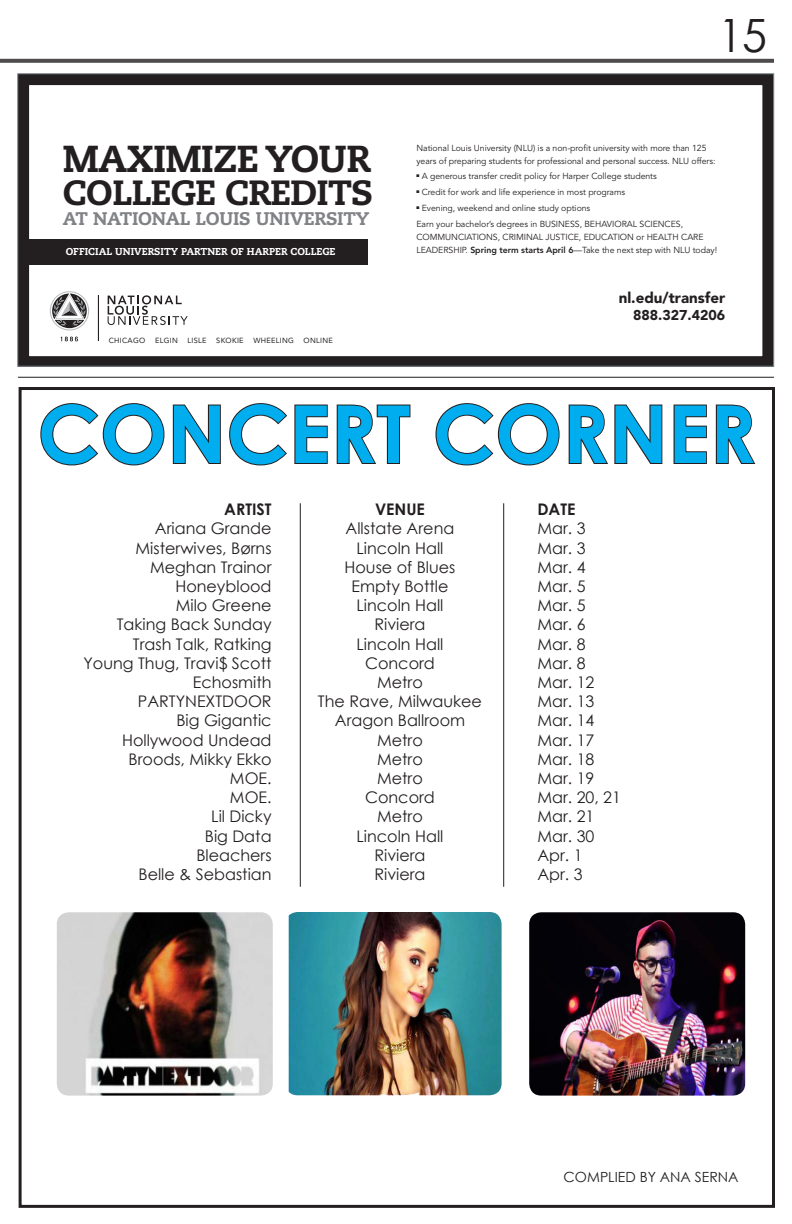
<style>
.page{position:relative;width:792px;height:1224px;background:#fff}
.page>*{position:absolute;margin:0;border:0;box-sizing:border-box;transform-origin:0 0}
.t1{font:700 80px "Century Gothic";color:#00aeef}
.t2{font:45.9px "Century Gothic";color:#231f20}
.t3{font:800 37.5px "Caecilia LT Std";letter-spacing:-.02em;color:#231f20}
.t4{font:800 35px "Caecilia LT Std";letter-spacing:-.02em;color:#231f20}
.t5{font:800 18.2px "Caecilia LT Std";letter-spacing:-.01em;color:#808285}
.t6{font:16px/19.2px "Century Gothic";color:#231f20;text-align:right}
.t7{font:700 16px "Century Gothic";color:#231f20}
.t8{font:900 15.1px "Avenir";color:#231f20}
.t9{font:900 14.2px "Avenir";color:#231f20}
.t10{font:14px "Century Gothic";color:#231f20}
.t11{font:800 10px "Caecilia LT Std";color:#fff}
.t12{font:8.7px/13px "Avenir";letter-spacing:-.005em;color:#231f20}
.t13{font:7.4px "Avenir LT Std";letter-spacing:.04em;color:#231f20}
.s1{font-weight:800}
</style>
<div class="page">
<svg style="left:0;top:59px;width:774px;height:4px;background:#575455"></svg>
<svg style="left:20px;top:76px;width:752px;height:288px"></svg>
<svg style="left:108px;top:295px;width:80px;height:30px"></svg>
<hr style="left:98px;top:295px;width:1px;height:46px;background:#231f20">
<svg style="left:61px;top:337px;width:17px;height:4px"></svg>
<svg style="left:50px;top:291px;width:39px;height:40px"></svg>
<div style="left:29px;top:239px;width:339px;height:25px;background:#231f20"></div>
<hr style="left:18px;top:377px;width:756px;height:1px;background:#231f20">
<div style="left:19px;top:387px;width:756px;height:821px;border:3px solid #231f20"></div>
<svg style="left:40px;top:403px;width:125px;height:63px"></svg>
<svg style="left:172px;top:404px;width:49px;height:60px"></svg>
<svg style="left:229px;top:403px;width:99px;height:63px"></svg>
<svg style="left:336px;top:404px;width:75px;height:60px"></svg>
<svg style="left:435px;top:403px;width:125px;height:63px"></svg>
<svg style="left:568px;top:404px;width:95px;height:60px"></svg>
<svg style="left:673px;top:404px;width:34px;height:60px"></svg>
<svg style="left:715px;top:404px;width:41px;height:60px"></svg>
<hr style="left:300px;top:503px;width:1px;height:384px;background:#231f20">
<hr style="left:503px;top:503px;width:1px;height:384px;background:#231f20">
<img style="left:57px;top:912px;width:216px;height:184px">
<img style="left:289px;top:912px;width:213px;height:183px">
<img style="left:529px;top:912px;width:216px;height:184px">
<h3 class="t3" style="left:63px;top:135px;width:309px">MAXIMIZE YOUR</h3>
<h3 class="t4" style="left:63px;top:171px;width:312px">COLLEGE CREDITS</h3>
<p class="t5" style="left:63px;top:208px;width:308px">AT NATIONAL LOUIS UNIVERSITY</p>
<p class="t11" style="left:66px;top:245px;width:271px">OFFICIAL UNIVERSITY PARTNER OF HARPER COLLEGE</p>
<p class="t13" style="left:109px;top:336px;width:38px">CHICAGO</p>
<p class="t13" style="left:155px;top:336px;width:24px">ELGIN</p>
<p class="t13" style="left:188px;top:336px;width:21px">LISLE</p>
<p class="t13" style="left:216px;top:336px;width:29px">SKOKIE</p>
<p class="t13" style="left:253px;top:336px;width:42px">WHEELING</p>
<p class="t13" style="left:304px;top:336px;width:31px">ONLINE</p>
<h2 class="t2" style="left:718px;top:3px;width:50px">15</h2>
<p class="t12" style="left:416px;top:141px;width:301px">National Louis University (NLU) is a non-profit university with more than 125 years of preparing students for professional and personal success. NLU offers:</p>
<p class="t12" style="left:416px;top:170px;width:242px">■ A generous transfer credit policy for Harper College students</p>
<p class="t12" style="left:416px;top:186px;width:210px">■ Credit for work and life experience in most programs</p>
<p class="t12" style="left:416px;top:200px;width:268px;line-height:16.5px">■ Evening, weekend and online study options<br>Earn your bachelor’s degrees in BUSINESS, BEHAVIORAL SCIENCES,</p>
<p class="t12" style="left:416px;top:231px;width:302px">COMMUNCIATIONS, CRIMINAL JUSTICE, EDUCATION or HEALTH CARE<br>LEADERSHIP. <span class="s1">Spring term starts April 6</span>—Take the next step with NLU today!</p>
<p class="t8" style="left:619px;top:289px;width:108px">nl.edu/transfer</p>
<p class="t9" style="left:633px;top:307px;width:94px">888.327.4206</p>
<h1 class="t1" style="left:38px;top:373px;width:720px">CONCERT CORNER</h1>
<p class="t7" style="left:224px;top:497px;width:49px">ARTIST</p>
<p class="t6" style="left:83px;top:519px;width:190px">Ariana Grande<br>Misterwives, Børns<br>Meghan Trainor<br>Honeyblood<br>Milo Greene<br>Taking Back Sunday<br>Trash Talk, Ratking<br>Young Thug, Travi$ Scott<br>Echosmith<br>PARTYNEXTDOOR<br>Big Gigantic<br>Hollywood Undead<br>Broods, Mikky Ekko<br>MOE.<br>MOE.<br>Lil Dicky<br>Big Data<br>Bleachers<br>Belle &amp; Sebastian</p>
<p class="t7" style="left:375px;top:497px;width:51px">VENUE</p>
<p class="t6" style="left:318px;top:519px;width:166px;text-align:center">Allstate Arena<br>Lincoln Hall<br>House of Blues<br>Empty Bottle<br>Lincoln Hall<br>Riviera<br>Lincoln Hall<br>Concord<br>Metro<br>The Rave, Milwaukee<br>Aragon Ballroom<br>Metro<br>Metro<br>Metro<br>Concord<br>Metro<br>Lincoln Hall<br>Riviera<br>Riviera</p>
<p class="t7" style="left:537px;top:497px;width:40px">DATE</p>
<p class="t6" style="left:537px;top:519px;width:85px;text-align:left">Mar. 3<br>Mar. 3<br>Mar. 4<br>Mar. 5<br>Mar. 5<br>Mar. 6<br>Mar. 8<br>Mar. 8<br>Mar. 12<br>Mar. 13<br>Mar. 14<br>Mar. 17<br>Mar. 18<br>Mar. 19<br>Mar. 20, 21<br>Mar. 21<br>Mar. 30<br>Apr. 1<br>Apr. 3</p>
<p class="t10" style="left:564px;top:1167px;width:176px">COMPLIED BY ANA SERNA</p>
</div>
